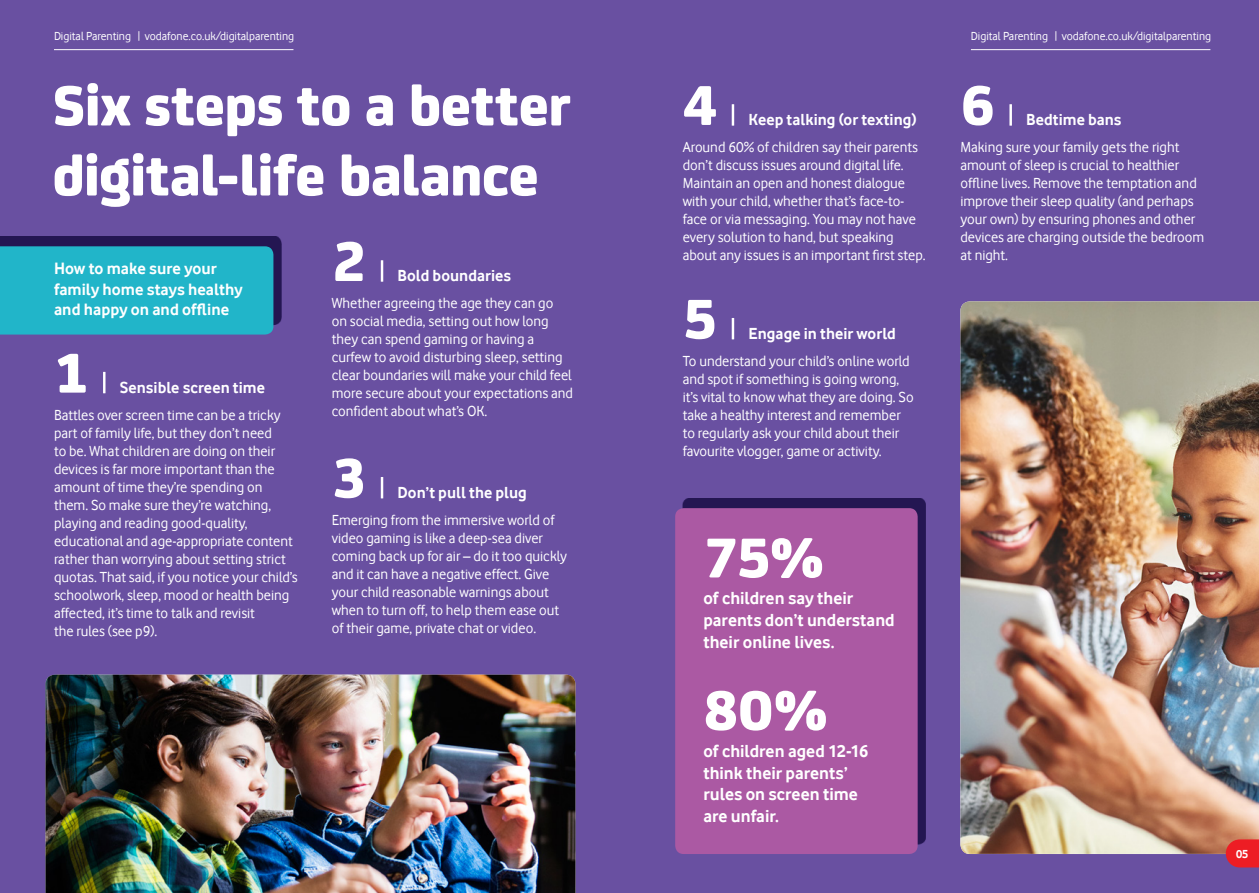
<style>
.page{position:relative;width:1259px;height:893px;background:#6950a1}
.page>*{position:absolute;margin:0;border:0;box-sizing:border-box;transform-origin:0 0}
.t1{font:800 60.75px/70.1px "FS Joey";letter-spacing:-.01em;color:#fff}
.t2{font:800 60px "FS Joey";color:#fff}
.t3{font:700 18px/21.6px "Vodafone Rg";color:#fff}
.t4{font:700 16.95px/20.4px "Vodafone Rg";color:#fff}
.t5{font:700 16.5px "Vodafone Rg";color:#fff}
.t6{font:15px/18px "Vodafone Rg";color:#fff}
.t7{font:12px "Vodafone Rg";color:#fff}
.t8{font:700 12px "Vodafone Rg";color:#fff}
.s1{font-family:"FS Joey";font-weight:800;font-size:60px}
.s2{font-family:"FS Joey";font-weight:300;font-size:30px}
</style>
<div class="page">
<img style="left:960px;top:301px;width:299px;height:553px">
<svg style="left:1225px;top:839px;width:34px;height:28px"></svg>
<div style="left:0;top:236px;width:282px;height:89px;background:#241652"></div>
<div style="left:0;top:246px;width:273px;height:89px;background:#21b5c9"></div>
<div style="left:682px;top:498px;width:244px;height:346px;background:#241652"></div>
<div style="left:675px;top:508px;width:242px;height:346px;background:#ab59a3;border-radius:8px"></div>
<img style="left:45px;top:675px;width:530px;height:218px">
<hr style="left:54px;top:49px;width:239px;height:1px;background:#fff">
<hr style="left:971px;top:49px;width:239px;height:1px;background:#fff">
<p class="t7" style="left:54px;top:30px;width:242px">Digital Parenting | vodafone.co.uk/digitalparenting</p>
<p class="t7" style="left:971px;top:30px;width:242px">Digital Parenting | vodafone.co.uk/digitalparenting</p>
<h1 class="t1" style="left:52px;top:66px;width:520px">Six steps to a better digital-life balance</h1>
<p class="t4" style="left:54px;top:258px;width:190px">How to make sure your family home stays healthy and happy on and offline</p>
<p class="t5" style="left:54px;top:378px;width:212px"><span class="s1">1</span> <span class="s2">|</span> Sensible screen time</p>
<p class="t6" style="left:54px;top:405px;width:245px">Battles over screen time can be a tricky part of family life, but they don’t need<br>to be. What children are doing on their devices is far more important than the amount of time they’re spending on them. So make sure they’re watching, playing and reading good-quality, educational and age-appropriate content rather than worrying about setting strict quotas. That said, if you notice your child’s schoolwork, sleep, mood or health being affected, it’s time to talk and revisit<br>the rules (see p9).</p>
<p class="t5" style="left:332px;top:266px;width:181px"><span class="s1">2</span> <span class="s2">|</span> Bold boundaries</p>
<p class="t6" style="left:332px;top:294px;width:243px">Whether agreeing the age they can go<br>on social media, setting out how long they can spend gaming or having a curfew to avoid disturbing sleep, setting clear boundaries will make your child feel more secure about your expectations and confident about what’s OK.</p>
<p class="t5" style="left:332px;top:483px;width:197px"><span class="s1">3</span> <span class="s2">|</span> Don’t pull the plug</p>
<p class="t6" style="left:332px;top:511px;width:237px">Emerging from the immersive world of video gaming is like a deep-sea diver coming back up for air – do it too quickly and it can have a negative effect. Give your child reasonable warnings about when to turn off, to help them ease out of their game, private chat or video.</p>
<p class="t5" style="left:682px;top:110px;width:236px"><span class="s1">4</span> <span class="s2">|</span> Keep talking (or texting)</p>
<p class="t6" style="left:682px;top:138px;width:244px">Around 60% of children say their parents don’t discuss issues around digital life.<br>Maintain an open and honest dialogue with your child, whether that’s face-to&shy;face or via messaging. You may not have every solution to hand, but speaking about any issues is an important first step.</p>
<p class="t5" style="left:682px;top:324px;width:215px"><span class="s1">5</span> <span class="s2">|</span> Engage in their world</p>
<p class="t6" style="left:682px;top:352px;width:232px">To understand your child’s online world and spot if something is going wrong, it’s vital to know what they are doing. So take a healthy interest and remember to regularly ask your child about their favourite vlogger, game or activity.</p>
<h2 class="t2" style="left:703px;top:511px;width:123px">75%</h2>
<p class="t3" style="left:703px;top:587px;width:193px">of children say their parents don’t understand their online lives.</p>
<h2 class="t2" style="left:703px;top:663px;width:127px">80%</h2>
<p class="t3" style="left:703px;top:740px;width:166px">of children aged 12-16 think their parents’ rules on screen time are unfair.</p>
<p class="t5" style="left:960px;top:110px;width:163px"><span class="s1">6</span> <span class="s2">|</span> Bedtime bans</p>
<p class="t6" style="left:960px;top:138px;width:245px">Making sure your family gets the right amount of sleep is crucial to healthier offline lives. Remove the temptation and improve their sleep quality (and perhaps your own) by ensuring phones and other devices are charging outside the bedroom at night.</p>
<p class="t8" style="left:1236px;top:847px;width:14px">05</p>
</div>
